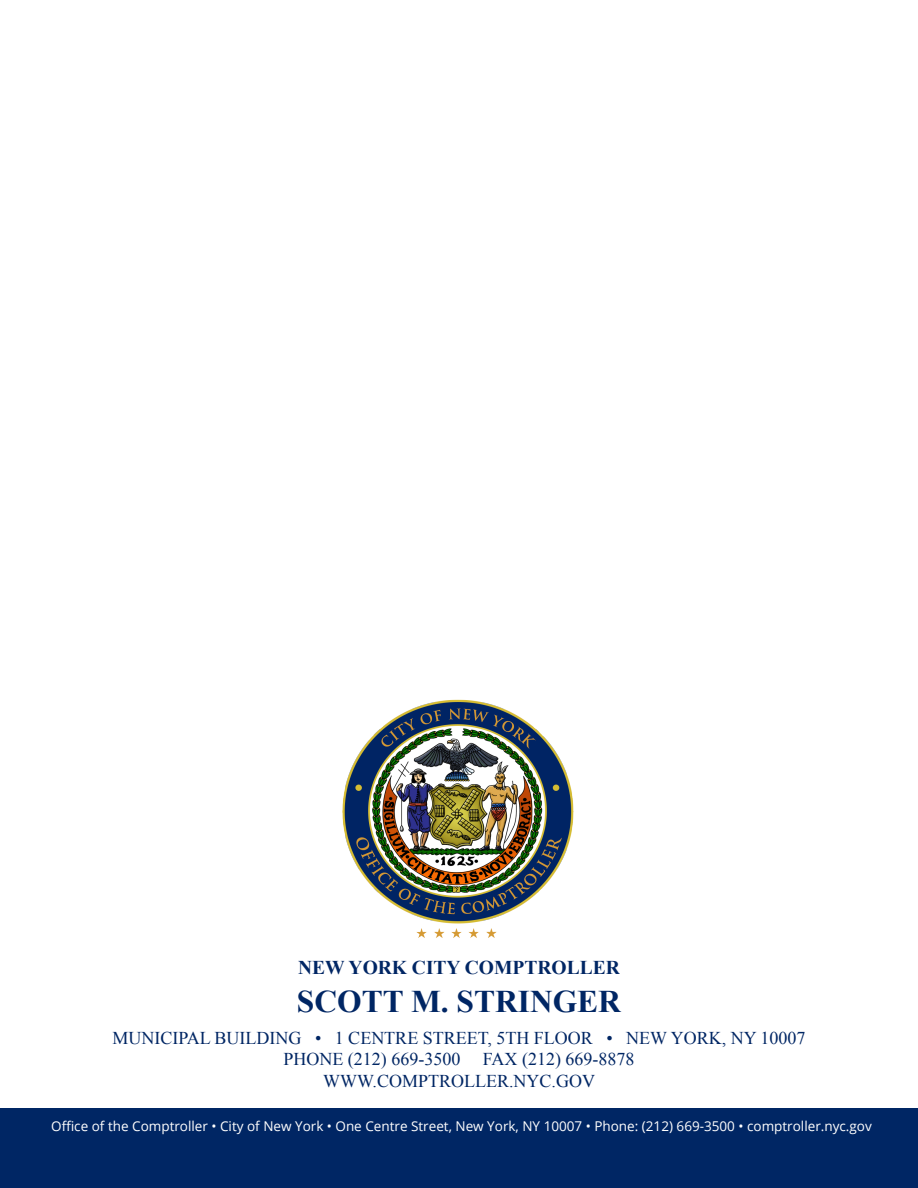
<style>
.page{position:relative;width:918px;height:1188px;background:#fff}
.page>*{position:absolute;margin:0;border:0;box-sizing:border-box;transform-origin:0 0}
.t1{font:700 31.5px "Times New Roman";color:#002664}
.t2{font:700 19.5px "Times New Roman";color:#002664}
.t3{font:18px "Times New Roman";color:#002664}
.t4{font:13.5px "Open Sans";color:#fff}
</style>
<div class="page">
<img style="left:342px;top:699px;width:232px;height:239px">
<div style="left:0;top:1109px;width:918px;height:79px;background:#002664"></div>
<p class="t2" style="left:298px;top:954px;width:323px">NEW YORK CITY COMPTROLLER</p>
<p class="t1" style="left:297px;top:979px;width:326px">SCOTT M. STRINGER</p>
<p class="t3" style="left:112px;top:1025px;width:695px">MUNICIPAL BUILDING • 1 CENTRE STREET, 5TH FLOOR • NEW YORK, NY 10007</p>
<p class="t3" style="left:283px;top:1047px;width:178px">PHONE (212) 669-3500</p>
<p class="t3" style="left:483px;top:1047px;width:153px">FAX (212) 669-8878</p>
<p class="t3" style="left:323px;top:1068px;width:273px">WWW.COMPTROLLER.NYC.GOV</p>
<p class="t4" style="left:51px;top:1117px;width:822px">Office of the Comptroller • City of New York • One Centre Street, New York, NY 10007 • Phone: (212) 669-3500 • comptroller.nyc.gov</p>
</div>
